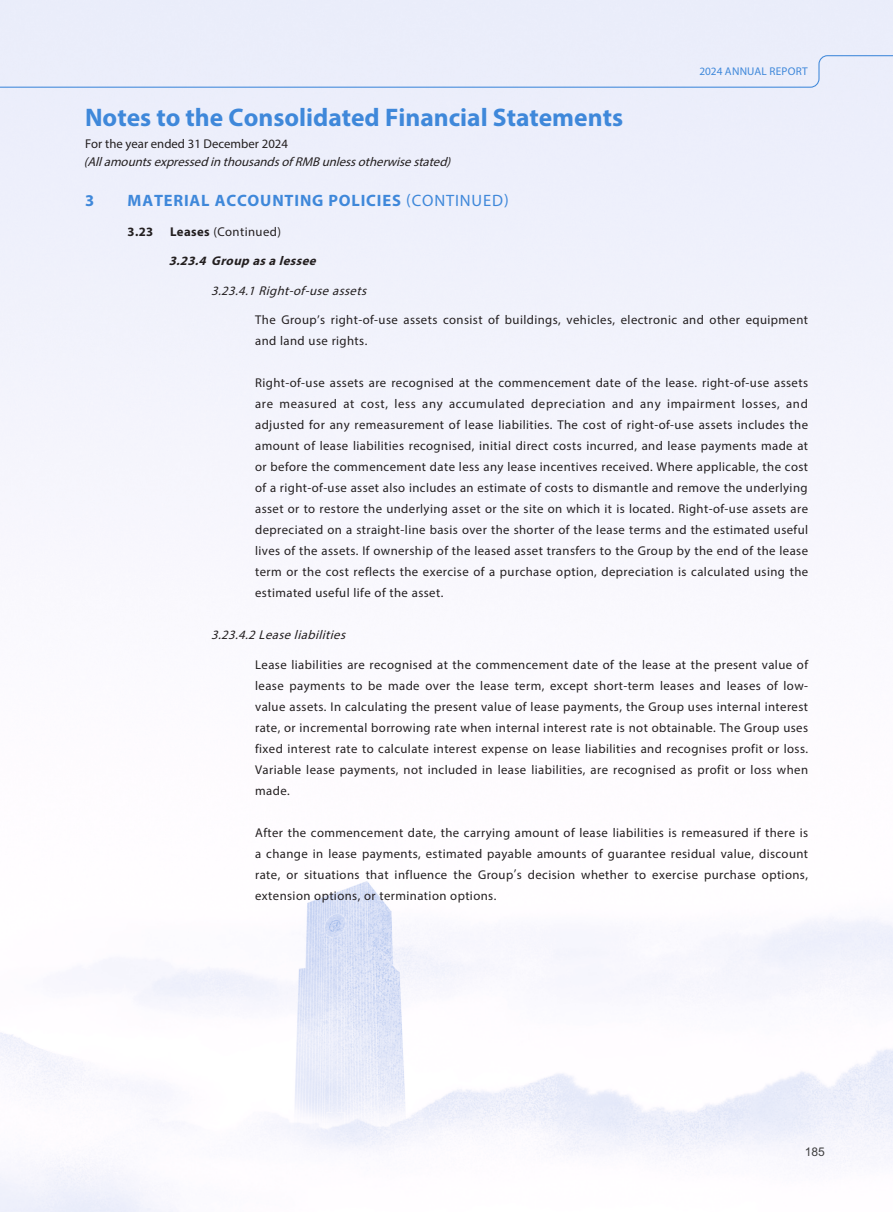
<style>
.page{position:relative;width:893px;height:1212px;background:#fff}
.page>*{position:absolute;margin:0;border:0;box-sizing:border-box;transform-origin:0 0}
.t1{font:700 25.5px "Myriad Pro";color:#3f88da}
.t2{font:700 16.5px "Myriad Pro";letter-spacing:.05em;color:#3f88da}
.t3{font:12.75px/21px "Myriad Pro";letter-spacing:.03em;color:#231f20;text-align:justify}
.t4{font:italic 12.75px "Myriad Pro";color:#231f20}
.t5{font:12.75px "Myriad Pro";color:#231f20}
.t6{font:italic 700 12.75px "Myriad Pro";color:#231f20}
.t7{font:700 12.75px "Myriad Pro";color:#231f20}
.t8{font:500 12px "M Hei HK";color:#3e3e3f}
.t9{font:11.25px "Myriad Pro";letter-spacing:.02em;color:#3f88da}
.s1{font-weight:400}
.s2{font-weight:700}
</style>
<div class="page">
<img style="left:0;top:0;width:893px;height:1212px">
<div style="left:0;top:55px;width:893px;height:33px;background:#ebeefb"></div>
<p class="t9" style="left:699px;top:64px;width:110px">2024 ANNUAL REPORT</p>
<h1 class="t1" style="left:85px;top:101px;width:539px">Notes to the Consolidated Financial Statements</h1>
<p class="t5" style="left:85px;top:136px;width:204px">For the year ended 31 December 2024</p>
<p class="t4" style="left:84px;top:154px;width:372px">(AllamountsexpressedinthousandsofRMBunlessotherwisestated)</p>
<p class="t2" style="left:85px;top:190px;width:11px">3</p>
<p class="t2" style="left:128px;top:190px;width:383px">MATERIAL ACCOUNTING POLICIES <span class="s1">(CONTINUED)</span></p>
<p class="t7" style="left:128px;top:223px;width:27px">3.23</p>
<p class="t3" style="left:170px;top:221px;width:113px"><span class="s2">Leases</span> (Continued)</p>
<p class="t6" style="left:169px;top:252px;width:153px">3.23.4 Group asalessee</p>
<p class="t4" style="left:211px;top:282px;width:160px">3.23.4.1 Right-of-useassets</p>
<p class="t3" style="left:255px;top:309px;width:554px">The Group’s right-of-use assets consist of buildings, vehicles, electronic and other equipment and land use rights.</p>
<p class="t3" style="left:255px;top:372px;width:555px">Right-of-use assets are recognised at the commencement date of the lease. right-of-use assets are measured at cost, less any accumulated depreciation and any impairment losses, and adjusted for any remeasurement of lease liabilities. The cost of right-of-use assets includes the amount of lease liabilities recognised, initial direct costs incurred, and lease payments made at or before the commencement date less any lease incentives received. Where applicable, the cost of a right-of-use asset also includes an estimate of costs to dismantle and remove the underlying asset or to restore the underlying asset or the site on which it is located. Right-of-use assets are depreciated on a straight-line basis over the shorter of the lease terms and the estimated useful lives of the assets. If ownership of the leased asset transfers to the Group by the end of the lease term or the cost reflects the exercise of a purchase option, depreciation is calculated using the estimated useful life of the asset.</p>
<p class="t4" style="left:211px;top:627px;width:139px">3.23.4.2 Leaseliabilities</p>
<p class="t3" style="left:255px;top:654px;width:554px">Lease liabilities are recognised at the commencement date of the lease at the present value of lease payments to be made over the lease term, except short-term leases and leases of low&shy;value assets. In calculating the present value of lease payments, the Group uses internal interest rate, or incremental borrowing rate when internal interest rate is not obtainable. The Group uses fixed interest rate to calculate interest expense on lease liabilities and recognises profit or loss.<br>Variable lease payments, not included in lease liabilities, are recognised as profit or loss when made.</p>
<p class="t3" style="left:255px;top:822px;width:555px">After the commencement date, the carrying amount of lease liabilities is remeasured if there is a change in lease payments, estimated payable amounts of guarantee residual value, discount rate, or situations that influence the Group’s decision whether to exercise purchase options, extension options, or termination options.</p>
<p class="t8" style="left:805px;top:1143px;width:22px">185</p>
</div>
